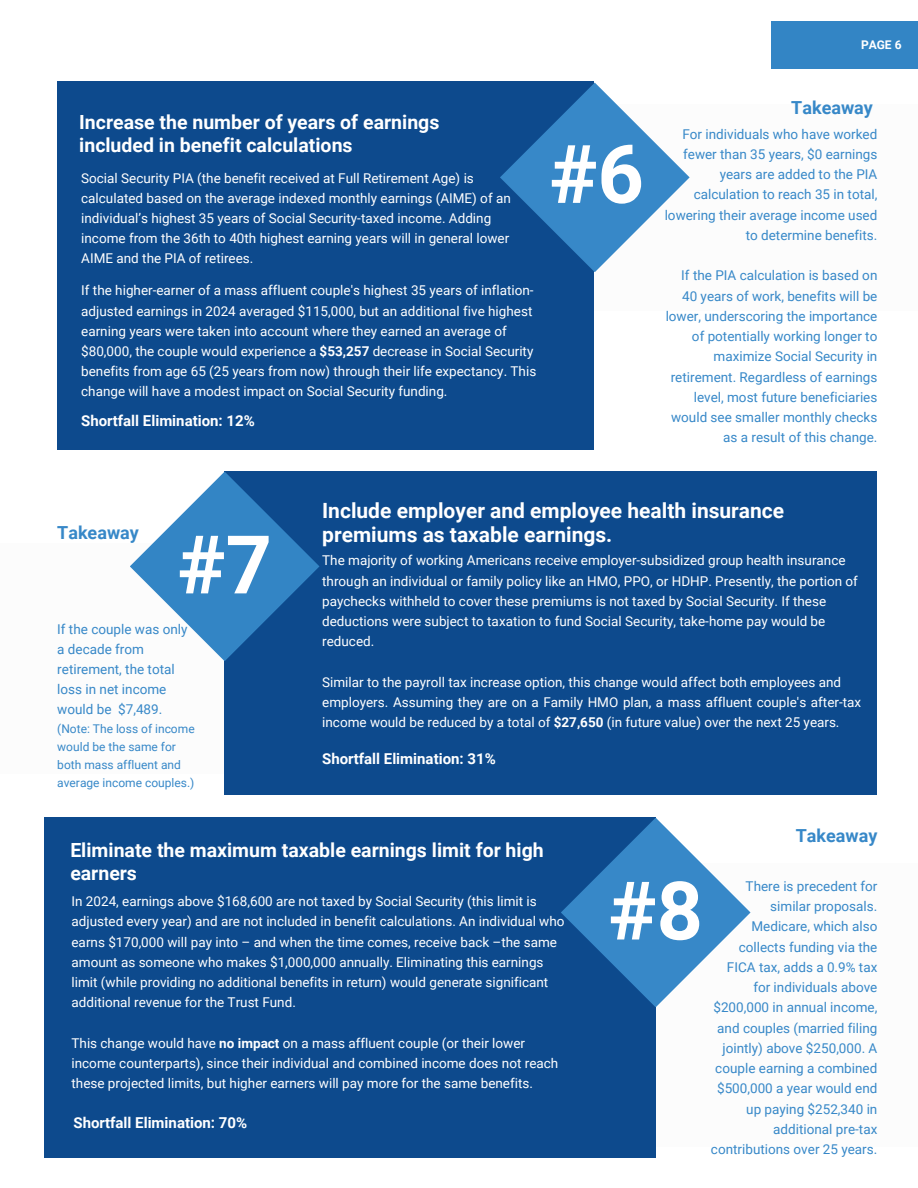
<style>
.page{position:relative;width:918px;height:1188px;background:#fff}
.page>*{position:absolute;margin:0;border:0;box-sizing:border-box;transform-origin:0 0}
.t1{font:700 81px "Roboto";color:#fff}
.t2{font:700 21px/24.8px "Roboto";color:#fff}
.t3{font:700 19.5px/22.5px "Roboto";color:#fff}
.t4{font:700 18px "Roboto";color:#3788c8}
.t5{font:700 15px "Roboto";color:#fff}
.t6{font:13.5px/20.2px "Roboto";color:#fff}
.t7{font:13.5px/20.2px "Roboto";color:#3788c8;text-align:right}
.t8{font:12px/18px "Roboto";color:#3788c8}
.t9{font:700 12px "Roboto";color:#fff}
.s1{font-style:inherit}
.s2{font-weight:700}
</style>
<div class="page">
<div style="left:45px;top:818px;width:611px;height:340px;background:#0d4a8d"></div>
<div style="left:225px;top:472px;width:652px;height:323px;background:#0d4a8d"></div>
<svg style="left:561px;top:818px;width:190px;height:189px"></svg>
<svg style="left:130px;top:472px;width:189px;height:189px"></svg>
<div style="left:57px;top:82px;width:537px;height:368px;background:#0d4a8d"></div>
<svg style="left:500px;top:83px;width:190px;height:189px"></svg>
<div style="left:771px;top:22px;width:147px;height:47px;background:#3385c5"></div>
<h6 class="t3" style="left:79px;top:110px;width:362px;line-height:23.4px">Increase the number of years of earnings included in benefit calculations</h6>
<h6 class="t6" style="left:81px;top:167px;width:431px">Social Security PIA (the benefit received at Full Retirement Age) is calculated based on the average indexed monthly earnings (AIME) of an individual’s highest 35 years of Social Security-taxed income. Adding income from the 36th to 40th highest earning years will in general lower AIME and the PIA of retirees.</h6>
<h6 class="t6" style="left:81px;top:280px;width:457px">If <span class="s1">the higher-earner of a</span> mass affluent <span class="s1">couple'</span>s highest 35 years of inflation&shy;adjusted earnings in 2024 averaged $115,000, but an additional five highest earning years were taken into account where they earned an average of $80,000, the <span class="s1">couple</span> would experience a <span class="s2">$53,257</span> decrease in Social Security benefits from age 65 <span class="s1">(25 years from now)</span> through their life expectancy. This change will have a modest impact on Social Security funding.</h6>
<h6 class="t5" style="left:81px;top:410px;width:175px">Shortfall Elimination: 12%</h6>
<p class="t1" style="left:549px;top:117px;width:96px">#6</p>
<p class="t9" style="left:861px;top:36px;width:42px">PAGE 6</p>
<p class="t4" style="left:791px;top:95px;width:83px">Takeaway</p>
<h5 class="t7" style="left:665px;top:123px;width:214px">For individuals who have worked fewer than 35 years, $0 earnings years are added to the PIA calculation to reach 35 in total, lowering their average income used to determine benefits.</h5>
<h1 class="t7" style="left:666px;top:265px;width:213px">If the PIA calculation is based on<br>40 years of work, benefits will be lower, underscoring the importance of potentially working longer to maximize Social Security in retirement. Regardless of earnings level, most future beneficiaries would see smaller monthly checks as a result of this change.</h1>
<h5 class="t4" style="left:57px;top:520px;width:83px">Takeaway</h5>
<h2 class="t1" style="left:177px;top:508px;width:96px">#7</h2>
<h1 class="t7" style="left:57px;top:618px;width:132px;text-align:left">If the couple was only a decade from retirement, the total loss in net income would be $7,489.</h1>
<p class="t8" style="left:57px;top:719px;width:139px">(Note: The loss of income would be the same for both mass affluent and average income couples.)</p>
<p class="t2" style="left:322px;top:497px;width:464px">Include employer and employee health insurance premiums as taxable earnings.</p>
<p class="t6" style="left:322px;top:550px;width:537px">The majority of working Americans receive employer-subsidized group health insurance through an individual or family policy like an HMO, PPO, or HDHP. Presently, the portion of paychecks withheld to cover these premiums is not taxed by Social Security. If these deductions were subject to taxation to fund Social Security, take-home pay would be reduced.</p>
<p class="t6" style="left:322px;top:672px;width:541px">Similar to the payroll tax increase option, this change would affect both employees and employers. Assuming they are on a Family HMO plan, a mass affluent couple's after-tax income would be reduced by a total of <span class="s2">$27,650</span> (in future value) <span class="s1">over the next 25 years</span>.</p>
<p class="t5" style="left:322px;top:748px;width:175px">Shortfall Elimination: 31%</p>
<h4 class="t3" style="left:70px;top:838px;width:475px">Eliminate the maximum taxable earnings limit for high earners</h4>
<h4 class="t6" style="left:72px;top:891px;width:495px">In 2024, earnings above $168,600 are not taxed by Social Security (this limit is adjusted every year) and are not included in benefit calculations. An individual who earns $170,000 will pay into – and when the time comes, receive back –the same amount as someone who makes $1,000,000 annually. Eliminating this earnings limit (while providing no additional benefits in return) would generate significant additional revenue for the Trust Fund.</h4>
<h4 class="t6" style="left:72px;top:1032px;width:488px">This change would have <span class="s2">no impact</span> on a mass affluent couple (or their lower income counterparts), since their individual and combined income does not reach these projected limits, but higher earners will pay more for the same benefits.</h4>
<h4 class="t5" style="left:74px;top:1112px;width:175px">Shortfall Elimination: 70%</h4>
<h6 class="t4" style="left:796px;top:823px;width:83px">Takeaway</h6>
<h1 class="t1" style="left:608px;top:854px;width:96px">#8</h1>
<h6 class="t7" style="left:711px;top:876px;width:168px">There is precedent for similar proposals.<br>Medicare, which also collects funding via the<br>FICA tax, adds a 0.9% tax for individuals above $200,000 in annual income, and couples (married filing jointly) above $250,000. A couple earning a combined $500,000 a year would end up paying $252,340 in additional pre-tax contributions over 25 years.</h6>
</div>
